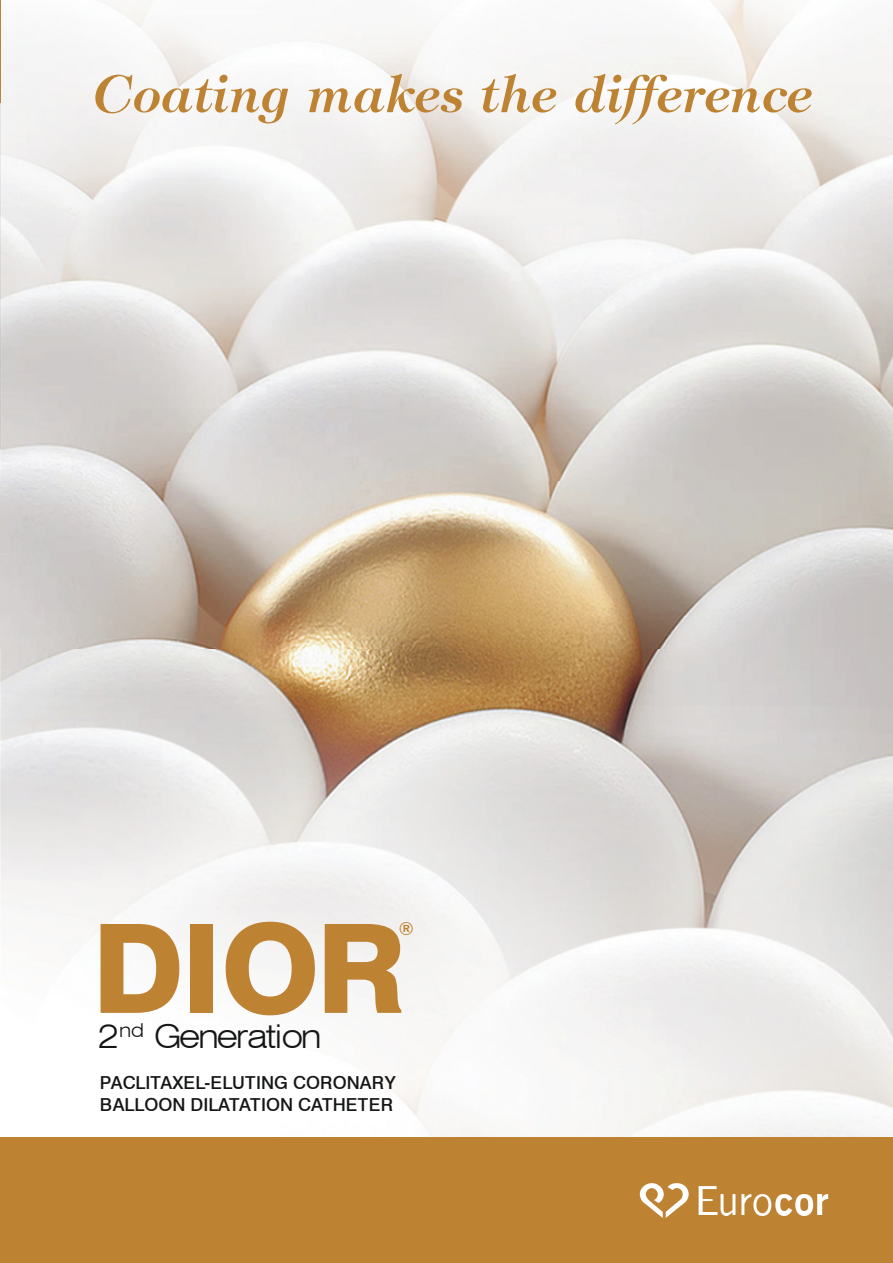
<style>
.page{position:relative;width:893px;height:1263px;background:#fff}
.page>*{position:absolute;margin:0;border:0;box-sizing:border-box;transform-origin:0 0}
.t1{font:800 123.6px "Swiss 721 BT";color:#be8233}
.t2{font:italic 600 50.85px "Tiffany LT";letter-spacing:.005em;color:#be8233}
.t3{font:300 expanded 32.85px "Swiss 721 BT";letter-spacing:-.07em;color:#151616}
.t4{font:500 18px/21.9px "Swiss 721 BT";color:#151616}
.t5{font:500 18px "Swiss 721 BT";color:#be8233}
</style>
<div class="page">
<img style="left:0;top:481px;width:893px;height:168px">
<img style="left:0;top:649px;width:893px;height:488px">
<img style="left:0;top:0;width:893px;height:481px">
<div style="left:0;top:1137px;width:893px;height:126px;background:#be8233"></div>
<svg style="left:699px;top:1186px;width:36px;height:30px"></svg>
<svg style="left:741px;top:1194px;width:87px;height:22px"></svg>
<svg style="left:640px;top:1183px;width:49px;height:35px"></svg>
<h2 class="t2" style="left:92px;top:69px;width:721px">Coating makes the difference</h2>
<h1 class="t1" style="left:92px;top:894px;width:316px">DIOR</h1>
<p class="t5" style="left:399px;top:918px;width:16px">®</p>
<h3 class="t3" style="left:98px;top:1016px;width:225px">2<sup>nd</sup> Generation</h3>
<p class="t4" style="left:100px;top:1071px;width:297px">PACLITAXEL-ELUTING CORONARY<br>BALLOON DILATATION CATHETER</p>
</div>
